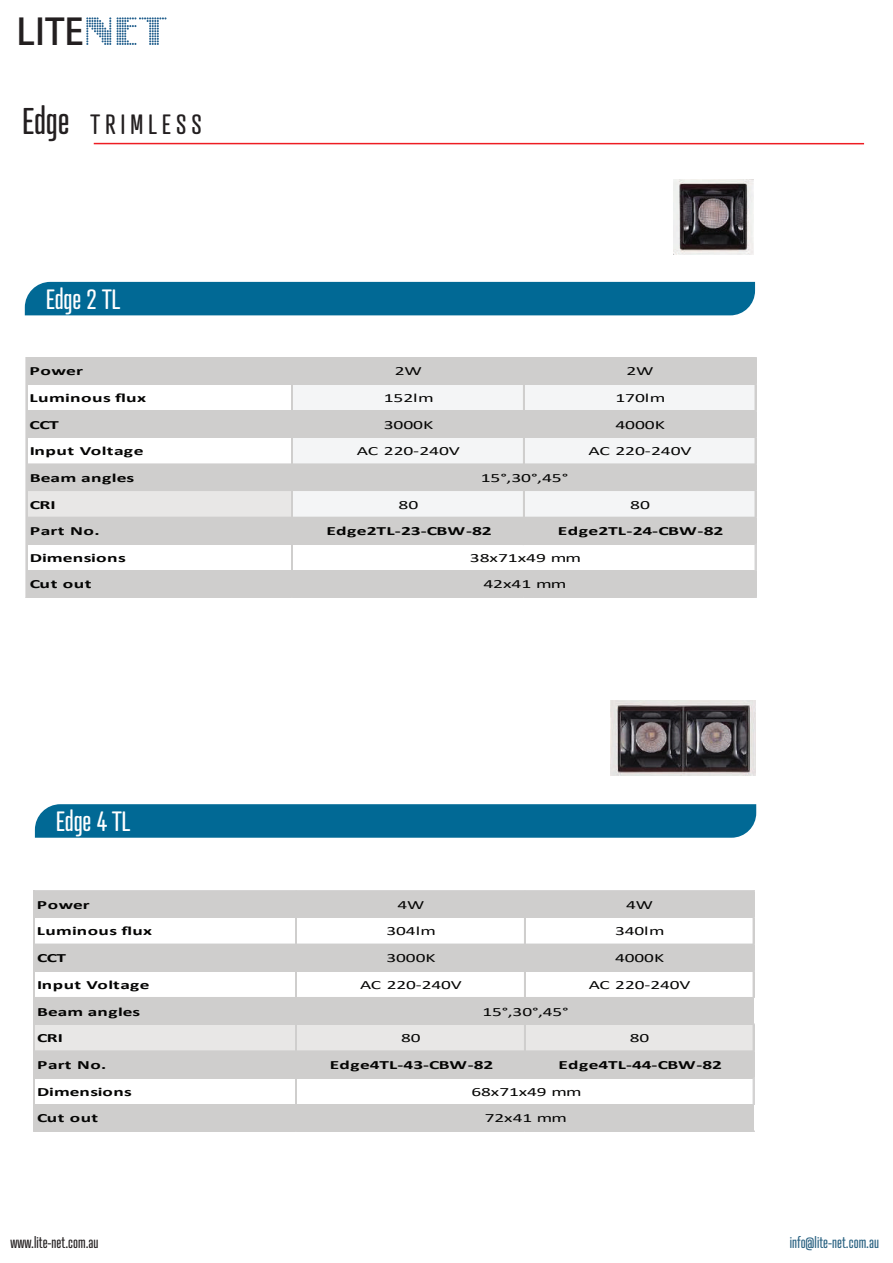
<style>
.page{position:relative;width:893px;height:1263px;background:#fff}
.page>*{position:absolute;margin:0;border:0;box-sizing:border-box;transform-origin:0 0}
.t1{font:700 36px "Adobe Fan Heiti Std";color:#231f20}
.t2{font:27px "Atrament";color:#fff}
.t3{font:27px "Atrament";color:#231f20}
.t4{font:15px "Atrament";color:#2a6282}
.t5{font:15px "Atrament";color:#231f20}
.t6{font:700 12.6px/26.5px "Calibri";letter-spacing:.005em;color:#050504;scale:1.57 1}
.t7{font:700 12.6px/26.7px "Calibri";letter-spacing:.005em;color:#050504;scale:1.54 1}
.t8{font:12.6px/26.5px "Calibri";letter-spacing:-.005em;color:#050504;text-align:center;scale:1.57 1}
.t9{font:12.6px "Calibri";letter-spacing:-.005em;color:#050504;scale:1.54 1}
.t10{font:700 12.6px "Calibri";letter-spacing:.025em;color:#050504;scale:1.57 1}
.t11{font:700 12.6px "Calibri";letter-spacing:.025em;color:#050504;scale:1.54 1}
.s1{font-family:"Intellecta Digital";font-weight:400;font-size:51px;color:#26628f}
.s2{font-size:36px}
</style>
<div class="page">
<img style="left:673px;top:180px;width:80px;height:75px">
<img style="left:610px;top:700px;width:145px;height:75px">
<div style="left:25px;top:282px;width:730px;height:33px;background:#016995"></div>
<div style="left:35px;top:804px;width:721px;height:34px;background:#016995"></div>
<div style="left:27px;top:358px;width:729px;height:27px;background:#cfcecd"></div>
<div style="left:292px;top:384px;width:464px;height:27px;background:#f4f5f6"></div>
<div style="left:27px;top:411px;width:729px;height:27px;background:#cfcecd"></div>
<div style="left:292px;top:437px;width:464px;height:28px;background:#f4f5f6"></div>
<div style="left:27px;top:464px;width:729px;height:27px;background:#cfcecd"></div>
<div style="left:27px;top:490px;width:266px;height:28px;background:#e8e7e6"></div>
<div style="left:292px;top:490px;width:464px;height:28px;background:#f4f5f6"></div>
<div style="left:27px;top:517px;width:729px;height:28px;background:#cfcecd"></div>
<div style="left:27px;top:570px;width:729px;height:28px;background:#cfcecd"></div>
<hr style="left:27px;top:357px;width:729px;height:1px;background:#cfcecd">
<hr style="left:27px;top:384px;width:729px;height:1px;background:#cfcecd">
<hr style="left:27px;top:410px;width:729px;height:1px;background:#cfcecd">
<hr style="left:27px;top:437px;width:729px;height:1px;background:#cfcecd">
<hr style="left:755px;top:358px;width:1px;height:107px;background:#cfcecd">
<hr style="left:523px;top:358px;width:2px;height:107px;background:#cfcecd">
<hr style="left:27px;top:490px;width:729px;height:1px;background:#cfcecd">
<hr style="left:755px;top:491px;width:1px;height:54px;background:#cfcecd">
<hr style="left:26px;top:357px;width:1px;height:241px;background:#cfcecd">
<hr style="left:292px;top:358px;width:1px;height:240px;background:#cfcecd">
<hr style="left:523px;top:491px;width:2px;height:54px;background:#cfcecd">
<svg style="left:755px;top:543px;width:2px;height:28px"></svg>
<div style="left:35px;top:891px;width:719px;height:27px;background:#cfcecd"></div>
<div style="left:35px;top:944px;width:719px;height:27px;background:#cfcecd"></div>
<div style="left:35px;top:997px;width:719px;height:28px;background:#cfcecd"></div>
<div style="left:35px;top:1024px;width:719px;height:28px;background:#e8e7e6"></div>
<div style="left:35px;top:1051px;width:719px;height:27px;background:#cfcecd"></div>
<div style="left:35px;top:1104px;width:719px;height:28px;background:#cfcecd"></div>
<hr style="left:35px;top:971px;width:719px;height:1px;background:#cfcecd">
<hr style="left:753px;top:891px;width:1px;height:107px;background:#cfcecd">
<hr style="left:524px;top:891px;width:2px;height:107px;background:#cfcecd">
<hr style="left:35px;top:1024px;width:719px;height:1px;background:#cfcecd">
<hr style="left:753px;top:1025px;width:1px;height:53px;background:#cfcecd">
<hr style="left:33px;top:891px;width:2px;height:241px;background:#cfcecd">
<hr style="left:296px;top:891px;width:1px;height:241px;background:#cfcecd">
<hr style="left:524px;top:1025px;width:2px;height:53px;background:#cfcecd">
<svg style="left:753px;top:1077px;width:2px;height:28px"></svg>
<hr style="left:94px;top:143px;width:770px;height:1px;background:#ee1d23">
<h1 class="t1" style="left:17px;top:10px;width:153px">LITE<span class="s1">NET</span></h1>
<h2 class="t3" style="left:22px;top:107px;width:181px"><span class="s2">Edge</span> T R I M L E S S</h2>
<h2 class="t2" style="left:46px;top:283px;width:76px">Edge 2 TL</h2>
<p class="t6" style="left:30px;top:358px;width:36px">Power</p>
<p class="t8" style="left:395px;top:358px;width:19px">2W</p>
<p class="t8" style="left:626px;top:358px;width:19px">2W</p>
<p class="t10" style="left:30px;top:389px;width:76px">Luminous flux</p>
<p class="t8" style="left:384px;top:384px;width:33px">152lm</p>
<p class="t8" style="left:615px;top:384px;width:33px">170lm</p>
<p class="t6" style="left:30px;top:411px;width:20px">CCT</p>
<p class="t8" style="left:384px;top:411px;width:33px">3000K</p>
<p class="t8" style="left:615px;top:411px;width:33px">4000K</p>
<p class="t10" style="left:30px;top:442px;width:74px">Input Voltage</p>
<p class="t8" style="left:357px;top:437px;width:67px">AC 220-240V</p>
<p class="t8" style="left:589px;top:437px;width:67px">AC 220-240V</p>
<p class="t6" style="left:30px;top:464px;width:68px">Beam angles<br>CRI</p>
<p class="t8" style="left:481px;top:464px;width:57px">15°,30°,45°</p>
<p class="t8" style="left:399px;top:491px;width:14px">80</p>
<p class="t8" style="left:630px;top:491px;width:14px">80</p>
<p class="t6" style="left:30px;top:517px;width:46px">Part No.</p>
<p class="t6" style="left:326px;top:517px;width:107px">Edge2TL-23-CBW-82</p>
<p class="t6" style="left:558px;top:517px;width:107px">Edge2TL-24-CBW-82</p>
<p class="t6" style="left:30px;top:544px;width:63px">Dimensions<br>Cut out</p>
<p class="t8" style="left:470px;top:544px;width:72px">38x71x49 mm<br>42x41 mm</p>
<h2 class="t2" style="left:56px;top:805px;width:76px">Edge 4 TL</h2>
<p class="t7" style="left:37px;top:891px;width:36px">Power</p>
<p class="t9" style="left:397px;top:896px;width:19px">4W</p>
<p class="t9" style="left:626px;top:896px;width:19px">4W</p>
<p class="t11" style="left:37px;top:922px;width:76px">Luminous flux</p>
<p class="t9" style="left:387px;top:922px;width:34px">304lm</p>
<p class="t9" style="left:615px;top:922px;width:34px">340lm</p>
<p class="t7" style="left:37px;top:944px;width:20px">CCT</p>
<p class="t9" style="left:387px;top:949px;width:33px">3000K</p>
<p class="t9" style="left:615px;top:949px;width:33px">4000K</p>
<p class="t11" style="left:37px;top:976px;width:75px">Input Voltage</p>
<p class="t9" style="left:360px;top:976px;width:68px">AC 220-240V</p>
<p class="t9" style="left:589px;top:976px;width:68px">AC 220-240V</p>
<p class="t7" style="left:37px;top:998px;width:69px">Beam angles<br>CRI</p>
<p class="t9" style="left:482px;top:1002px;width:58px">15°,30°,45°</p>
<p class="t9" style="left:401px;top:1029px;width:14px">80</p>
<p class="t9" style="left:630px;top:1029px;width:14px">80</p>
<p class="t7" style="left:37px;top:1051px;width:46px">Part No.</p>
<p class="t7" style="left:330px;top:1051px;width:108px">Edge4TL-43-CBW-82</p>
<p class="t7" style="left:558px;top:1051px;width:108px">Edge4TL-44-CBW-82</p>
<p class="t7" style="left:37px;top:1078px;width:63px">Dimensions<br>Cut out</p>
<p class="t9" style="left:472px;top:1083px;width:73px">68x71x49 mm</p>
<p class="t9" style="left:485px;top:1109px;width:55px">72x41 mm</p>
<p class="t5" style="left:10px;top:1233px;width:90px">www.lite-net.com.au</p>
<p class="t4" style="left:790px;top:1233px;width:91px">info@lite-net.com.au</p>
</div>
